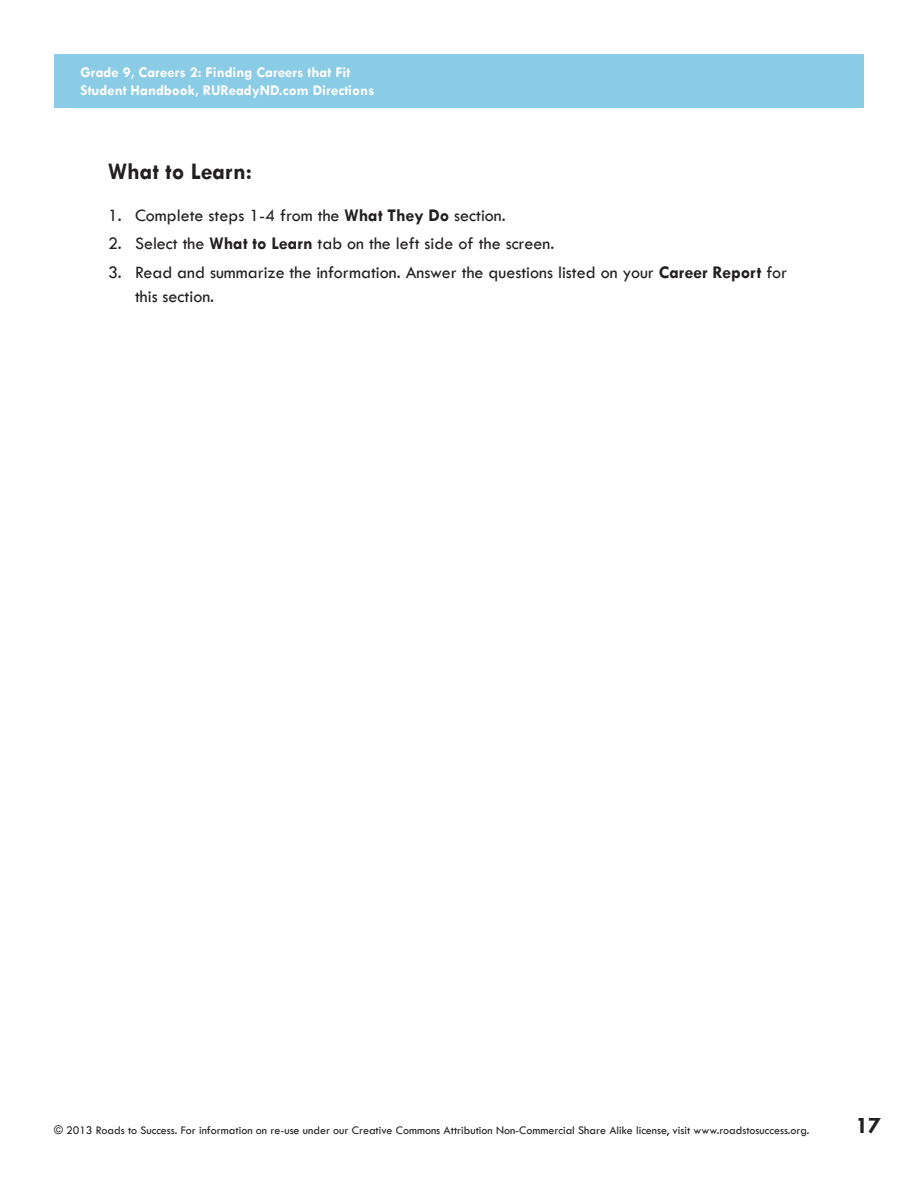
<style>
.page{position:relative;width:918px;height:1188px;background:#fff}
.page>*{position:absolute;margin:0;border:0;box-sizing:border-box;transform-origin:0 0}
.SHFR_NL{font:700 24px "Tw Cen";color:#231f20}
.Lesson_Front_Page_Te{font:700 24px "Tw Cen";color:#231f20}
.SHFR_NL-2{font:500 18px/24px "Tw Cen";color:#231f20}
.t1{font:700 15px/18px "Tw Cen";color:#fff}
.t2{font:500 12px "Tw Cen";color:#231f20}
.s1{font-weight:700}
</style>
<div class="page">
<div style="left:54px;top:54px;width:810px;height:54px;background:#8acbe5"></div>
<p class="t1" style="left:81px;top:63px;width:271px">Grade 9, Careers 2: Finding Careers that Fit</p>
<p class="t1" style="left:81px;top:81px;width:295px">Student Handbook, RUReadyND.com Directions</p>
<p class="t1" style="left:203px;top:63px;width:165px;text-indent:-13px">1 Interest Inventory<br>What is RUReadyND.com?</p>
<p class="SHFR_NL" style="left:108px;top:157px;width:146px">What to Learn:</p>
<p class="SHFR_NL-2" style="left:108px;top:203px;width:399px">1. Complete steps 1-4 from the <span class="s1">What They Do</span> section.</p>
<p class="SHFR_NL-2" style="left:108px;top:231px;width:448px">2. Select the <span class="s1">What to Learn</span> tab on the left side of the screen.</p>
<p class="SHFR_NL-2" style="left:135px;top:260px;width:654px;text-indent:-27px">3. Read and summarize the information. Answer the questions listed on your <span class="s1">Career Report</span> for this section.</p>
<p class="t2" style="left:54px;top:1123px;width:757px">© 2013 Roads to Success. For information on re-use under our Creative Commons Attribution Non-Commercial Share Alike license, visit www.roadstosuccess.org.</p>
<p class="Lesson_Front_Page_Te" style="left:856px;top:1111px;width:27px">17</p>
</div>
